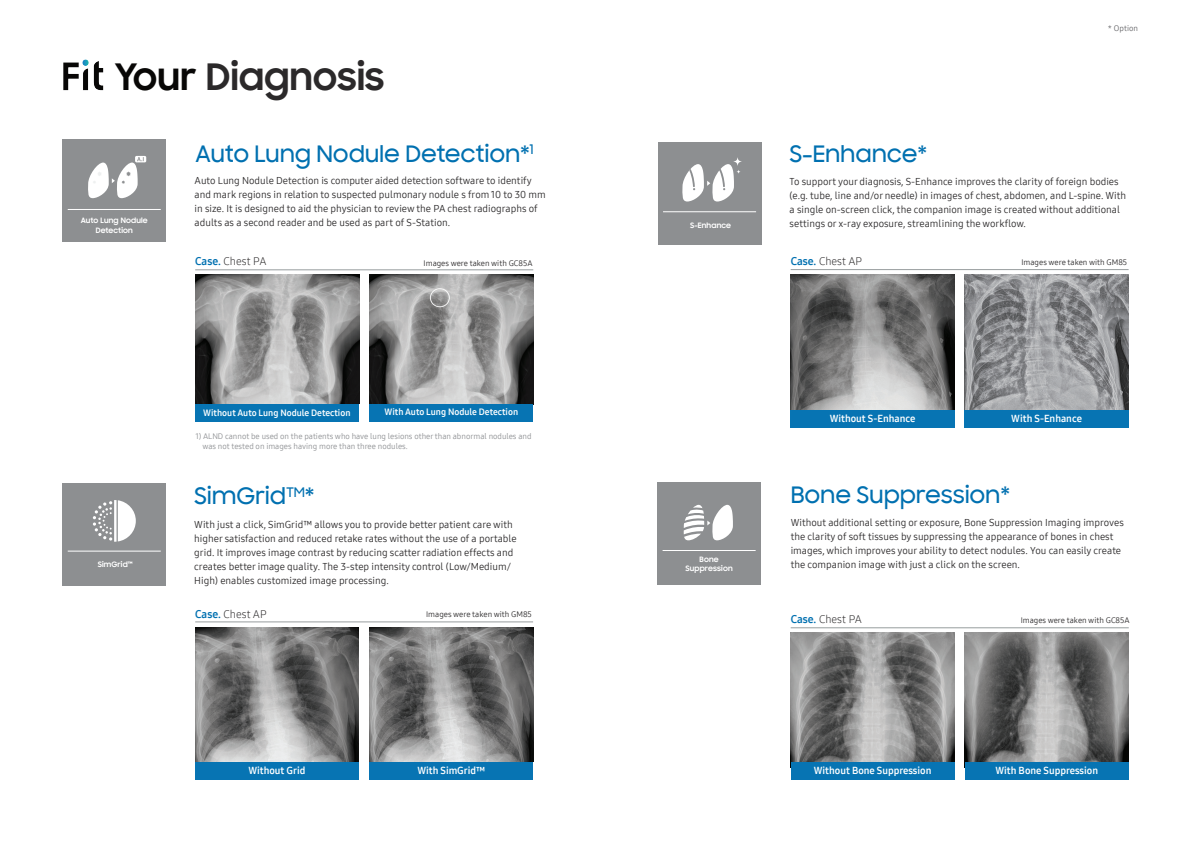
<style>
.page{position:relative;width:1191px;height:842px;background:#fff}
.page>*{position:absolute;margin:0;border:0;box-sizing:border-box;transform-origin:0 0}
.t1{font:700 37px "Samsung Sharp Sans";letter-spacing:.01em;color:#2b292a}
.t2{font:500 23px "Samsung Sharp Sans";letter-spacing:-.01em;color:#0070b0}
.t3{font:11px "Samsung One 300";color:#2b292a}
.t4{font:10px/14px "Samsung One 400";color:#2b292a}
.t5{font:10px "Samsung One 700";color:#fff}
.t6{font:9px "Samsung One 700";color:#fff}
.t7{font:8px "Samsung One 400";color:#8d8f92}
.t8{font:8px "Samsung One 400";color:#2b292a}
.t9{font:8px "Samsung One 400";color:#636366}
.t10{font:700 7.5px "Samsung Sharp Sans";letter-spacing:.02em;color:#fff}
.s1{color:#080706}
.s2{font-family:"Samsung One 700";color:#0070b0}
</style>
<div class="page">
<div style="left:62px;top:483px;width:104px;height:103px;background:#8d8f91"></div>
<hr style="left:68px;top:551px;width:93px;height:1px;background:#fff">
<svg style="left:93px;top:500px;width:43px;height:42px"></svg>
<hr style="left:195px;top:622px;width:338px;height:1px;background:#979d9e">
<hr style="left:195px;top:270px;width:338px;height:1px;background:#979d9e">
<img style="left:195px;top:627px;width:164px;height:135px">
<img style="left:369px;top:627px;width:164px;height:135px">
<div style="left:195px;top:762px;width:164px;height:17px;background:#0774b3"></div>
<div style="left:369px;top:762px;width:164px;height:17px;background:#0774b3"></div>
<img style="left:369px;top:275px;width:164px;height:129px">
<img style="left:195px;top:275px;width:164px;height:129px">
<div style="left:62px;top:140px;width:104px;height:102px;background:#8d8f91"></div>
<svg style="left:88px;top:156px;width:58px;height:42px"></svg>
<hr style="left:68px;top:209px;width:93px;height:1px;background:#fff">
<div style="left:195px;top:404px;width:164px;height:17px;background:#0774b3"></div>
<div style="left:369px;top:404px;width:164px;height:17px;background:#0774b3"></div>
<div style="left:657px;top:483px;width:104px;height:102px;background:#8d8f91"></div>
<hr style="left:662px;top:550px;width:93px;height:1px;background:#fff">
<svg style="left:683px;top:505px;width:50px;height:35px"></svg>
<hr style="left:790px;top:628px;width:338px;height:1px;background:#979d9e">
<img style="left:790px;top:633px;width:164px;height:129px">
<img style="left:964px;top:633px;width:164px;height:129px">
<div style="left:790px;top:762px;width:164px;height:17px;background:#0774b3"></div>
<div style="left:964px;top:762px;width:164px;height:17px;background:#0774b3"></div>
<img style="left:964px;top:275px;width:164px;height:135px">
<img style="left:790px;top:275px;width:164px;height:135px">
<div style="left:657px;top:142px;width:104px;height:103px;background:#8d8f91"></div>
<hr style="left:663px;top:212px;width:93px;height:1px;background:#fff">
<svg style="left:733px;top:157px;width:9px;height:9px"></svg>
<svg style="left:682px;top:164px;width:58px;height:37px"></svg>
<hr style="left:790px;top:269px;width:338px;height:1px;background:#979d9e">
<div style="left:790px;top:410px;width:164px;height:17px;background:#0774b3"></div>
<div style="left:964px;top:410px;width:164px;height:17px;background:#0774b3"></div>
<img style="left:63px;top:60px;width:41px;height:31px">
<p class="t1" style="left:114px;top:49px;width:271px"><span class="s1">Your</span> Diagnosis</p>
<p class="t9" style="left:1108px;top:23px;width:31px">* Option</p>
<p class="t10" style="left:81px;top:214px;width:68px">Auto Lung Nodule</p>
<p class="t10" style="left:96px;top:224px;width:39px">Detection</p>
<p class="t2" style="left:195px;top:137px;width:340px">Auto Lung Nodule Detection*<sup>1</sup></p>
<p class="t4" style="left:195px;top:173px;width:353px">Auto Lung Nodule Detection is computer aided detection software to identify and mark regions in relation to suspected pulmonary nodule s from 10 to 30 mm in size. It is designed to aid the physician to review the PA chest radiographs of adults as a second reader and be used as part of S-Station.</p>
<p class="t2" style="left:789px;top:137px;width:139px">S-Enhance*</p>
<p class="t4" style="left:789px;top:174px;width:338px">To support your diagnosis, S-Enhance improves the clarity of foreign bodies (e.g. tube, line and/or needle) in images of chest, abdomen, and L-spine. With a single on-screen click, the companion image is created without additional</p>
<p class="t10" style="left:690px;top:220px;width:42px">S-Enhance</p>
<p class="t4" style="left:789px;top:216px;width:238px">settings or x-ray exposure, streamlining the workflow.</p>
<p class="t3" style="left:790px;top:254px;width:73px"><span class="s2">Case.</span> Chest AP</p>
<p class="t3" style="left:195px;top:254px;width:73px"><span class="s2">Case.</span> Chest PA</p>
<p class="t8" style="left:423px;top:257px;width:110px">Images were taken with GC85A</p>
<p class="t8" style="left:1021px;top:257px;width:107px">Images were taken with GM85</p>
<p class="t10" style="left:98px;top:559px;width:36px">SimGrid™</p>
<p class="t6" style="left:203px;top:407px;width:149px">Without Auto Lung Nodule Detection</p>
<p class="t6" style="left:384px;top:406px;width:135px">With Auto Lung Nodule Detection</p>
<p class="t7" style="left:195px;top:431px;width:338px">1) ALND cannot be used on the patients who have lung lesions other than abnormal nodules and</p>
<p class="t7" style="left:202px;top:441px;width:207px">was not tested on images having more than three nodules.</p>
<p class="t2" style="left:194px;top:479px;width:122px">SimGrid<sup>TM</sup>*</p>
<p class="t4" style="left:194px;top:517px;width:324px">With just a click, SimGrid™ allows you to provide better patient care with higher satisfaction and reduced retake rates without the use of a portable grid. It improves image contrast by reducing scatter radiation effects and creates better image quality. The 3-step intensity control (Low/Medium/ High) enables customized image processing.</p>
<p class="t3" style="left:195px;top:606px;width:73px"><span class="s2">Case.</span> Chest AP</p>
<p class="t8" style="left:426px;top:609px;width:107px">Images were taken with GM85</p>
<p class="t10" style="left:699px;top:554px;width:21px">Bone</p>
<p class="t10" style="left:685px;top:563px;width:49px">Suppression</p>
<p class="t5" style="left:829px;top:412px;width:87px">Without S-Enhance</p>
<p class="t5" style="left:1011px;top:412px;width:72px">With S-Enhance</p>
<p class="t2" style="left:790px;top:477px;width:221px">Bone Suppression*</p>
<p class="t4" style="left:790px;top:515px;width:335px">Without additional setting or exposure, Bone Suppression Imaging improves</p>
<p class="t4" style="left:790px;top:529px;width:324px">the clarity of soft tissues by suppressing the appearance of bones in chest</p>
<p class="t4" style="left:790px;top:543px;width:332px">images, which improves your ability to detect nodules. You can easily create</p>
<p class="t4" style="left:790px;top:557px;width:231px">the companion image with just a click on the screen.</p>
<p class="t3" style="left:790px;top:612px;width:73px"><span class="s2">Case.</span> Chest PA</p>
<p class="t8" style="left:1020px;top:615px;width:110px">Images were taken with GC85A</p>
<p class="t5" style="left:248px;top:764px;width:59px">Without Grid</p>
<p class="t5" style="left:417px;top:764px;width:69px">With SimGrid™</p>
<p class="t5" style="left:814px;top:763px;width:119px">Without Bone Suppression</p>
<p class="t5" style="left:995px;top:763px;width:104px">With Bone Suppression</p>
</div>
